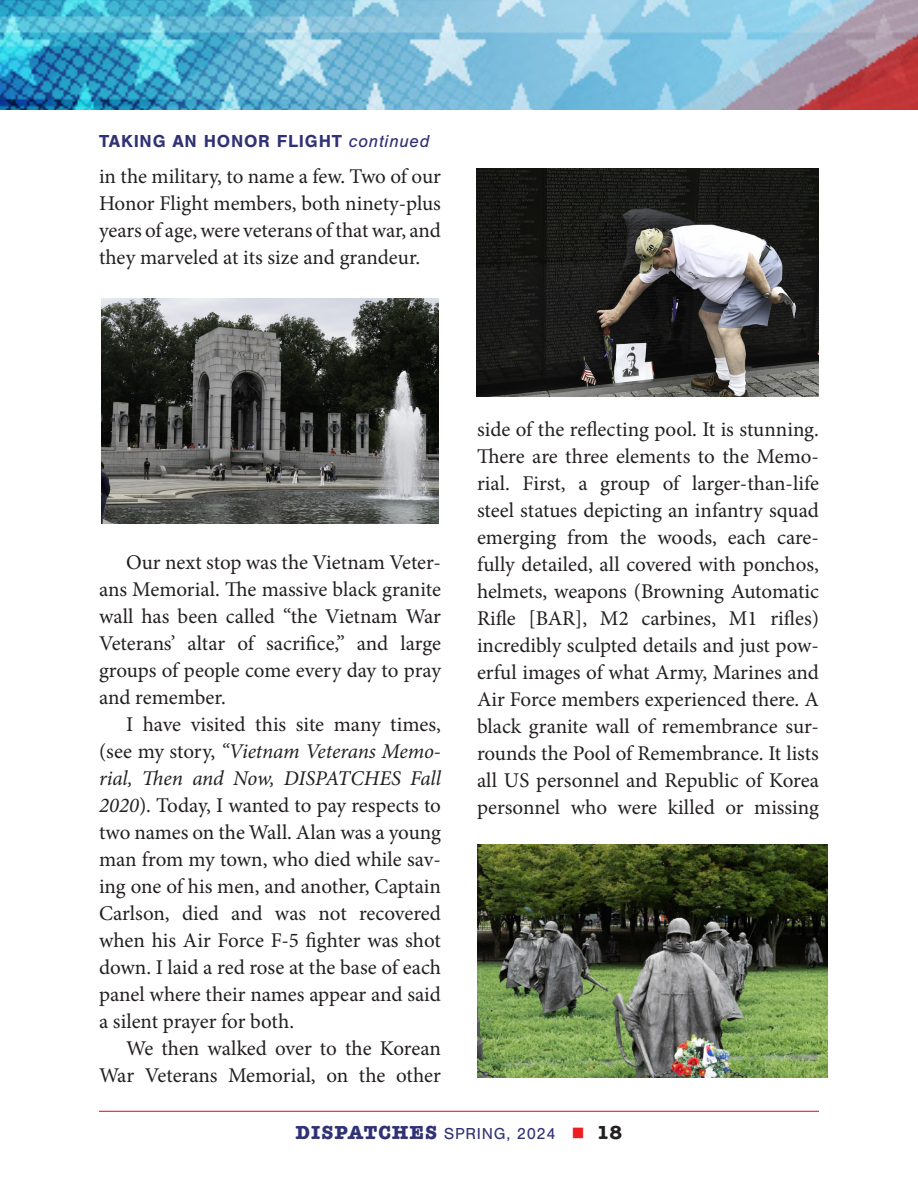
<style>
.page{position:relative;width:918px;height:1188px;background:#fff}
.page>*{position:absolute;margin:0;border:0;box-sizing:border-box;transform-origin:0 0}
.TX{font:21px/27px "Minion Pro";letter-spacing:-.005em;color:#231f20;text-align:justify}
.BH{font:700 18px "Nimbus San";letter-spacing:.04em;color:#313275}
.t1{font:16.5px "Nimbus San";letter-spacing:.04em;color:#313275}
.s1{font-weight:400;font-style:italic}
.s2{font-style:italic}
.s3{font-family:"American Typewriter";font-weight:700;font-size:19.5px}
.s4{font-family:"Minion Pro";font-size:36px;color:#ee1d23}
.s5{font-family:"American Typewriter";font-weight:700;font-size:19.5px;color:#231f20}
</style>
<div class="page">
<hr style="left:99px;top:1111px;width:720px;height:1px;background:#ee1d23">
<img style="left:0;top:0;width:918px;height:110px">
<img style="left:101px;top:298px;width:338px;height:226px">
<img style="left:476px;top:168px;width:343px;height:229px">
<img style="left:477px;top:844px;width:350px;height:234px">
<p class="BH" style="left:99px;top:131px;width:332px">TAKING AN HONOR FLIGHT <span class="s1">continued</span></p>
<p class="TX" style="left:99px;top:163px;width:344px">in the military, to name a few. Two of our Honor Flight members, both ninety-plus years of age, were veterans of that war, and they marveled at its size and grandeur.</p>
<p class="TX" style="left:99px;top:549px;width:344px;text-indent:27px">Our next stop was the Vietnam Veter&shy;ans Memorial. The massive black granite wall has been called “the Vietnam War Veterans’ altar of sacrifice,” and large groups of people come every day to pray and remember.</p>
<p class="TX" style="left:99px;top:711px;width:344px;text-indent:27px">I have visited this site many times, (see my story, <span class="s2">“Vietnam Veterans Memo&shy;rial, Then and Now, DISPATCHES Fall 2020</span>). Today, I wanted to pay respects to two names on the Wall. Alan was a young man from my town, who died while sav&shy;ing one of his men, and another, Captain Carlson, died and was not recovered when his Air Force F-5 fighter was shot down. I laid a red rose at the base of each panel where their names appear and said a silent prayer for both.</p>
<p class="TX" style="left:99px;top:1035px;width:344px;text-align:right">We then walked over to the Korean<br>War Veterans Memorial, on the other</p>
<p class="TX" style="left:477px;top:416px;width:344px">side of the reflecting pool. It is stunning.<br>There are three elements to the Memo&shy;rial. First, a group of larger-than-life steel statues depicting an infantry squad emerging from the woods, each care&shy;fully detailed, all covered with ponchos, helmets, weapons (Browning Automatic Rifle [BAR], M2 carbines, M1 rifles) incredibly sculpted details and just pow&shy;erful images of what Army, Marines and Air Force members experienced there. A black granite wall of remembrance sur&shy;rounds the Pool of Remembrance. It lists all US personnel and Republic of Korea personnel who were killed or missing</p>
<p class="t1" style="left:296px;top:1124px;width:328px"><span class="s3">DISPATCHES</span> SPRING, 2024 <span class="s4">■</span> <span class="s5">18</span></p>
</div>
